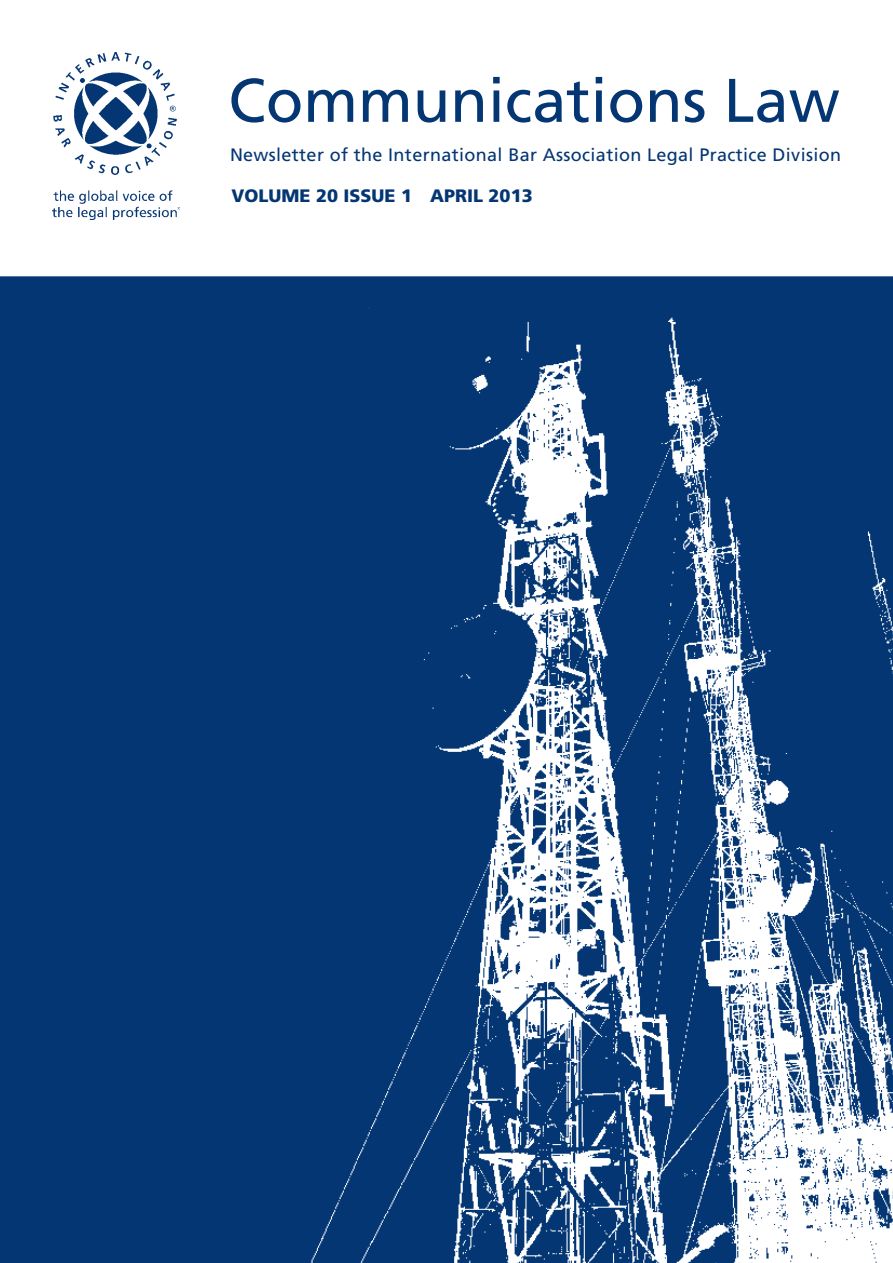
<style>
.page{position:relative;width:893px;height:1263px;background:#fff}
.page>*{position:absolute;margin:0;border:0;box-sizing:border-box;transform-origin:0 0}
.t1{font:61.5px "Frutiger";color:#043673}
.t2{font:18px "Frutiger";letter-spacing:.02em;color:#043673}
.t3{font:900 18px "Frutiger";color:#043673}
</style>
<div class="page">
<div style="left:0;top:284px;width:893px;height:979px;background:#043673"></div>
<img style="left:310px;top:308px;width:583px;height:955px">
<img style="left:52px;top:52px;width:127px;height:168px">
<div style="left:0;top:276px;width:893px;height:15px;background:#043673"></div>
<h1 class="t1" style="left:228px;top:64px;width:613px">Communications Law</h1>
<p class="t2" style="left:230px;top:144px;width:612px">Newsletter of the International Bar Association Legal Practice Division</p>
<p class="t3" style="left:231px;top:185px;width:303px">VOLUME 20 ISSUE 1 APRIL 2013</p>
</div>
